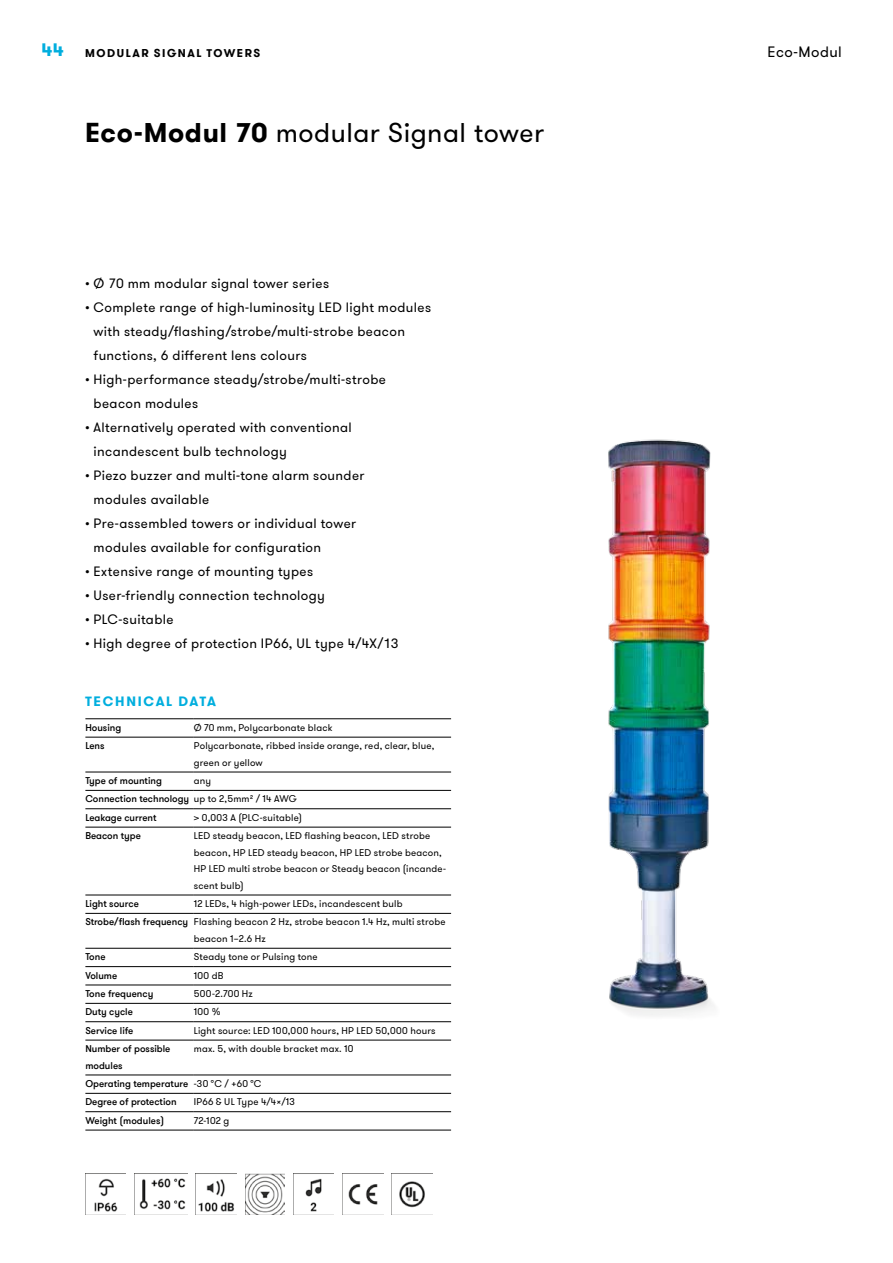
<style>
.page{position:relative;width:893px;height:1263px;background:#fff}
.page>*{position:absolute;margin:0;border:0;box-sizing:border-box;transform-origin:0 0}
.t1{font:27px "GT Walsheim Pro";letter-spacing:.015em;color:#000}
.t2{font:700 18px "GT Walsheim Pro";color:#00aede}
.t3{font:15px "GT Walsheim Pro";letter-spacing:.03em;color:#000}
.t4{font:13.5px/24px "GT Walsheim Pro";letter-spacing:.03em;color:#000}
.t5{font:700 13.5px "GT Walsheim Pro";letter-spacing:.125em;color:#00aede}
.t6{font:700 11.25px "GT Walsheim Pro";letter-spacing:.13em;color:#000}
.t7{font:9.75px/16.5px "GT Walsheim Pro";letter-spacing:.02em;color:#000}
.t8{font:500 9.75px/18.3px "GT Walsheim Pro";color:#000}
.s1{font-weight:700}
.s2{font-weight:400}
.s3{font-weight:500}
</style>
<div class="page">
<img style="left:608px;top:439px;width:106px;height:577px">
<img style="left:85px;top:1173px;width:41px;height:41px">
<img style="left:134px;top:1173px;width:53px;height:41px">
<img style="left:196px;top:1173px;width:41px;height:39px">
<img style="left:245px;top:1173px;width:40px;height:41px">
<img style="left:293px;top:1173px;width:41px;height:41px">
<img style="left:342px;top:1173px;width:41px;height:41px">
<img style="left:392px;top:1173px;width:40px;height:35px">
<hr style="left:85px;top:718px;width:109px;height:1px;background:#000">
<hr style="left:194px;top:718px;width:257px;height:1px;background:#000">
<hr style="left:85px;top:737px;width:109px;height:1px;background:#000">
<hr style="left:194px;top:737px;width:257px;height:1px;background:#000">
<hr style="left:85px;top:772px;width:109px;height:1px;background:#000">
<hr style="left:194px;top:772px;width:257px;height:1px;background:#000">
<hr style="left:85px;top:790px;width:109px;height:1px;background:#000">
<hr style="left:194px;top:790px;width:257px;height:1px;background:#000">
<hr style="left:85px;top:808px;width:109px;height:1px;background:#000">
<hr style="left:194px;top:808px;width:257px;height:1px;background:#000">
<hr style="left:85px;top:827px;width:109px;height:1px;background:#000">
<hr style="left:194px;top:827px;width:257px;height:1px;background:#000">
<hr style="left:85px;top:895px;width:109px;height:1px;background:#000">
<hr style="left:194px;top:895px;width:257px;height:1px;background:#000">
<hr style="left:85px;top:913px;width:109px;height:1px;background:#000">
<hr style="left:194px;top:913px;width:257px;height:1px;background:#000">
<hr style="left:85px;top:948px;width:109px;height:1px;background:#000">
<hr style="left:194px;top:948px;width:257px;height:1px;background:#000">
<hr style="left:85px;top:966px;width:109px;height:1px;background:#000">
<hr style="left:194px;top:966px;width:257px;height:1px;background:#000">
<hr style="left:85px;top:985px;width:109px;height:1px;background:#000">
<hr style="left:194px;top:985px;width:257px;height:1px;background:#000">
<hr style="left:85px;top:1003px;width:109px;height:1px;background:#000">
<hr style="left:194px;top:1003px;width:257px;height:1px;background:#000">
<hr style="left:85px;top:1021px;width:109px;height:1px;background:#000">
<hr style="left:194px;top:1021px;width:257px;height:1px;background:#000">
<hr style="left:85px;top:1040px;width:109px;height:1px;background:#000">
<hr style="left:194px;top:1040px;width:257px;height:1px;background:#000">
<hr style="left:85px;top:1075px;width:109px;height:1px;background:#000">
<hr style="left:194px;top:1075px;width:257px;height:1px;background:#000">
<hr style="left:85px;top:1093px;width:109px;height:1px;background:#000">
<hr style="left:194px;top:1093px;width:257px;height:1px;background:#000">
<hr style="left:85px;top:1111px;width:109px;height:1px;background:#000">
<hr style="left:194px;top:1111px;width:257px;height:1px;background:#000">
<hr style="left:85px;top:1130px;width:109px;height:1px;background:#000">
<hr style="left:194px;top:1130px;width:257px;height:1px;background:#000">
<h2 class="t2" style="left:41px;top:38px;width:24px">44</h2>
<p class="t6" style="left:85px;top:46px;width:176px">MODULAR S IGNAL TOWERS</p>
<p class="t3" style="left:768px;top:42px;width:76px">Eco-Modul</p>
<h1 class="t1" style="left:85px;top:115px;width:460px"><span class="s1">ECO-MODUL 70</span> modular Signal tower</h1>
<p class="t4" style="left:85px;top:272px;width:246px">• Ø 70 mm modular signal tower series</p>
<p class="t4" style="left:94px;top:296px;width:339px;text-indent:-9px">• Complete range of high-luminosity LED light modules with steady/flashing/strobe/multi-strobe beacon functions, 6 different lens colours</p>
<p class="t4" style="left:94px;top:368px;width:294px;text-indent:-9px">• High-performance steady/strobe/multi-strobe beacon modules</p>
<p class="t4" style="left:94px;top:416px;width:260px;text-indent:-9px">• Alternatively operated with conventional incandescent bulb technology</p>
<p class="t4" style="left:94px;top:464px;width:272px;text-indent:-9px">• Piezo buzzer and multi-tone alarm sounder modules available</p>
<p class="t4" style="left:94px;top:512px;width:264px;text-indent:-9px">• Pre-assembled towers or individual tower modules available for configuration</p>
<p class="t4" style="left:85px;top:560px;width:230px">• Extensive range of mounting types</p>
<p class="t4" style="left:85px;top:584px;width:241px">• User-friendly connection technology</p>
<p class="t4" style="left:85px;top:608px;width:90px">• PLC-suitable</p>
<p class="t4" style="left:85px;top:632px;width:315px">• High degree of protection IP66, UL type 4/4X/13</p>
<p class="t5" style="left:85px;top:692px;width:133px">TECHNICAL DATA</p>
<p class="t8" style="left:85px;top:718px;width:37px">Housing</p>
<p class="t7" style="left:194px;top:719px;width:140px">Ø 70 mm, Polycarbonate black</p>
<p class="t8" style="left:85px;top:737px;width:21px">Lens</p>
<p class="t7" style="left:194px;top:738px;width:242px">Polycarbonate, ribbed inside orange, red, clear, blue, green or yellow</p>
<p class="t8" style="left:85px;top:772px;width:78px">Type of mounting</p>
<p class="t8" style="left:85px;top:772px;width:213px;text-indent:108px"><span class="s2">any<br></span>Connection technology <span class="s2">up to 2,5mm² / 14 AWG<br></span>Leakage current</p>
<p class="t7" style="left:194px;top:809px;width:110px">&gt; 0,003 A (PLC-suitable)</p>
<p class="t8" style="left:85px;top:827px;width:57px">Beacon type</p>
<p class="t7" style="left:194px;top:828px;width:254px">LED steady beacon, LED flashing beacon, LED strobe beacon, HP LED steady beacon, HP LED strobe beacon, HP LED multi strobe beacon or Steady beacon (incande&shy;scent bulb)</p>
<p class="t8" style="left:85px;top:895px;width:55px">Light source</p>
<p class="t7" style="left:85px;top:895px;width:362px;line-height:18.3px;text-indent:108px">12 LEDs, 4 high-power LEDs, incandescent bulb<br><span class="s3">Strobe/flash frequency</span> Flashing beacon 2 Hz, strobe beacon 1.4 Hz, multi strobe</p>
<p class="t7" style="left:194px;top:930px;width:73px">beacon 1–2.6 Hz</p>
<p class="t8" style="left:85px;top:948px;width:22px">Tone</p>
<p class="t7" style="left:194px;top:949px;width:125px">Steady tone or Pulsing tone</p>
<p class="t8" style="left:85px;top:966px;width:33px">Volume</p>
<p class="t7" style="left:194px;top:967px;width:31px">100 dB</p>
<p class="t8" style="left:85px;top:985px;width:69px">Tone frequency</p>
<p class="t7" style="left:194px;top:985px;width:60px">500-2.700 Hz</p>
<p class="t8" style="left:85px;top:1003px;width:49px">Duty cycle</p>
<p class="t7" style="left:194px;top:1004px;width:28px">100 %</p>
<p class="t8" style="left:85px;top:1021px;width:50px">Service life</p>
<p class="t7" style="left:194px;top:1022px;width:243px">Light source: LED 100,000 hours, HP LED 50,000 hours</p>
<p class="t8" style="left:85px;top:1041px;width:87px;line-height:16.5px">Number of possible modules</p>
<p class="t7" style="left:194px;top:1041px;width:161px">max. 5, with double bracket max. 10</p>
<p class="t8" style="left:85px;top:1075px;width:178px">Operating temperature <span class="s2">-30 °C / +60 °C<br></span>Degree of protection</p>
<p class="t7" style="left:194px;top:1094px;width:103px">IP66 &amp; UL Type 4/4x/13</p>
<p class="t8" style="left:85px;top:1111px;width:80px">Weight (modules)</p>
<p class="t7" style="left:194px;top:1112px;width:37px">72-102 g</p>
</div>
